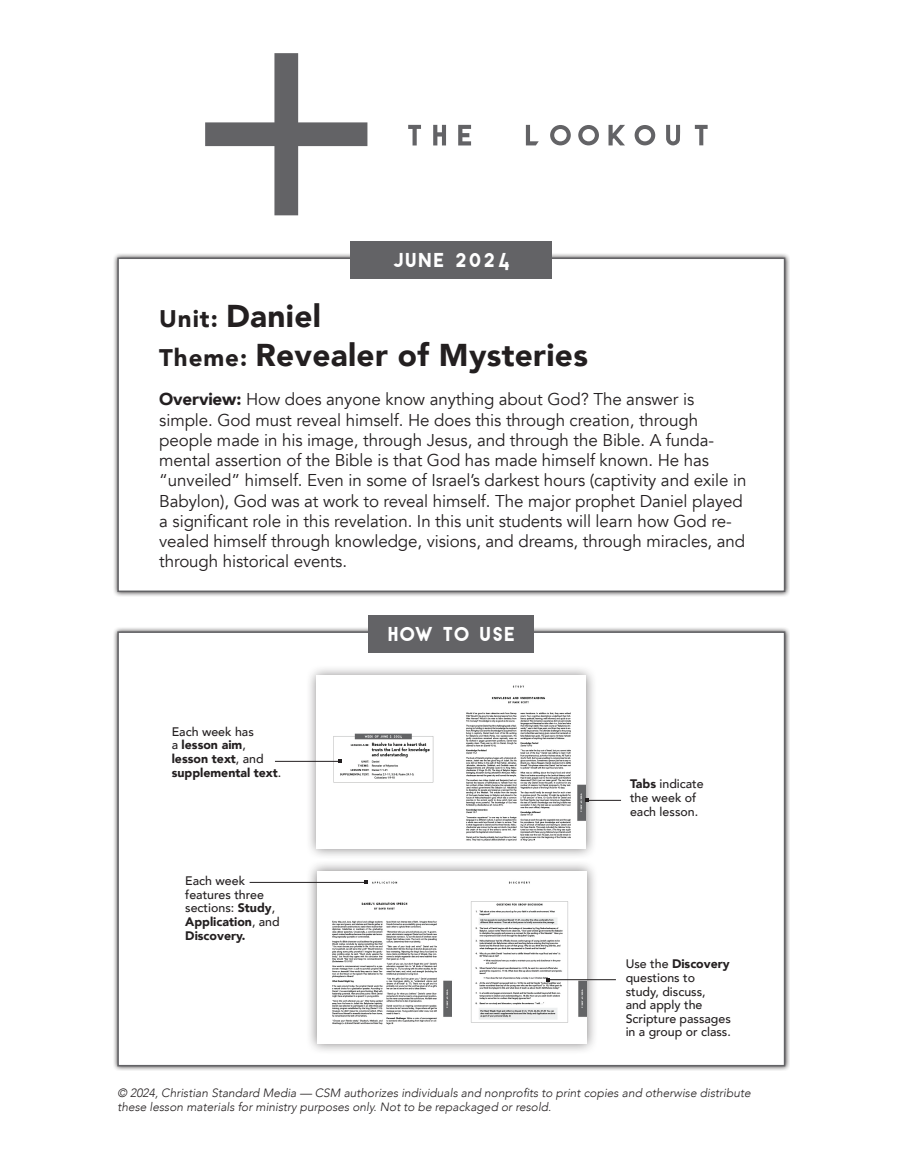
<style>
.page{position:relative;width:905px;height:1161px;background:#fff}
.page>*{position:absolute;margin:0;border:0;box-sizing:border-box;transform-origin:0 0}
.t1{font:900 31.5px/39px "Avenir";letter-spacing:.01em;color:#231f20}
.t2{font:18px "Antraste";color:#fff}
.t3{font:17.1px/20.2px "Avenir";letter-spacing:-.005em;color:#231f20}
.t4{font:500 12.3px/13.6px "Avenir";color:#231f20}
.t5{font:900 12.3px/13.6px "Avenir";color:#231f20}
.t6{font:italic 300 12px/13.5px "Avenir";color:#231f20}
.s1{font-size:24px}
.s2{font-weight:900;font-size:17.25px}
.s3{font-weight:500}
.s4{font-weight:900}
</style>
<div class="page">
<div style="left:112px;top:626px;width:678px;height:445px;background:#231f20;opacity:.88"></div>
<div style="left:117px;top:631px;width:668px;height:435px;background:#fff;border:2px solid #636366"></div>
<div style="left:112px;top:253px;width:678px;height:344px;background:#231f20;opacity:.88"></div>
<div style="left:117px;top:258px;width:668px;height:334px;background:#fff;border:2px solid #636366"></div>
<svg style="left:205px;top:53px;width:162px;height:162px"></svg>
<svg style="left:608px;top:125px;width:17px;height:20px"></svg>
<svg style="left:526px;top:125px;width:12px;height:20px"></svg>
<svg style="left:433px;top:125px;width:13px;height:20px"></svg>
<svg style="left:458px;top:125px;width:13px;height:20px"></svg>
<svg style="left:408px;top:125px;width:13px;height:20px"></svg>
<svg style="left:666px;top:125px;width:14px;height:21px"></svg>
<svg style="left:694px;top:125px;width:13px;height:20px"></svg>
<svg style="left:578px;top:125px;width:21px;height:20px"></svg>
<svg style="left:634px;top:125px;width:21px;height:20px"></svg>
<svg style="left:550px;top:125px;width:20px;height:20px"></svg>
<div style="left:368px;top:615px;width:166px;height:38px;background:#636366"></div>
<div style="left:350px;top:241px;width:202px;height:38px;background:#636366"></div>
<div style="left:306px;top:860px;width:292px;height:195px;background:#231f20;opacity:.55"></div>
<img style="left:317px;top:871px;width:269px;height:173px">
<hr style="left:548px;top:979px;width:68px;height:1px;background:#231f20">
<hr style="left:249px;top:882px;width:117px;height:1px;background:#231f20">
<div style="left:305px;top:665px;width:292px;height:194px;background:#231f20;opacity:.55"></div>
<img style="left:316px;top:676px;width:270px;height:172px">
<hr style="left:587px;top:800px;width:34px;height:1px;background:#231f20">
<hr style="left:275px;top:761px;width:65px;height:1px;background:#231f20">
<p class="t2" style="left:391px;top:248px;width:121px">JUNE 2024</p>
<h1 class="t1" style="left:159px;top:296px;width:430px"><span class="s1">Unit:</span> Daniel<br><span class="s1">Theme:</span> Revealer of Mysteries</h1>
<p class="t3" style="left:159px;top:390px;width:589px"><span class="s2">Overview:</span> How does anyone know anything about God? The answer is simple. God must reveal himself. He does this through creation, through people made in his image, through Jesus, and through the Bible. A funda&shy;mental assertion of the Bible is that God has made himself known. He has “unveiled” himself. Even in some of Israel’s darkest hours (captivity and exile in Babylon), God was at work to reveal himself. The major prophet Daniel played a significant role in this revelation. In this unit students will learn how God re&shy;vealed himself through knowledge, visions, and dreams, through miracles, and through historical events.</p>
<p class="t5" style="left:172px;top:724px;width:111px"><span class="s3">Each week has<br>a</span> lesson aim<span class="s3">, </span>lesson text<span class="s3">, and </span>supplemental text<span class="s3">.</span></p>
<p class="t4" style="left:185px;top:873px;width:96px">Each week features three sections: <span class="s4">Study</span>,<br><span class="s4">Application</span>, and<br><span class="s4">Discovery.</span></p>
<p class="t2" style="left:387px;top:622px;width:130px">HOW TO USE</p>
<p class="t4" style="left:630px;top:777px;width:75px"><span class="s4">Tabs</span> indicate the week of each lesson.</p>
<p class="t4" style="left:625px;top:957px;width:107px">Use the <span class="s4">Discovery </span>questions to study, discuss,<br>and apply the<br>Scripture passages in a group or class.</p>
<p class="t6" style="left:117px;top:1086px;width:635px">© 2024, Christian Standard Media — CSM authorizes individuals and nonprofits to print copies and otherwise distribute these lesson materials for ministry purposes only. Not to be repackaged or resold.</p>
</div>
